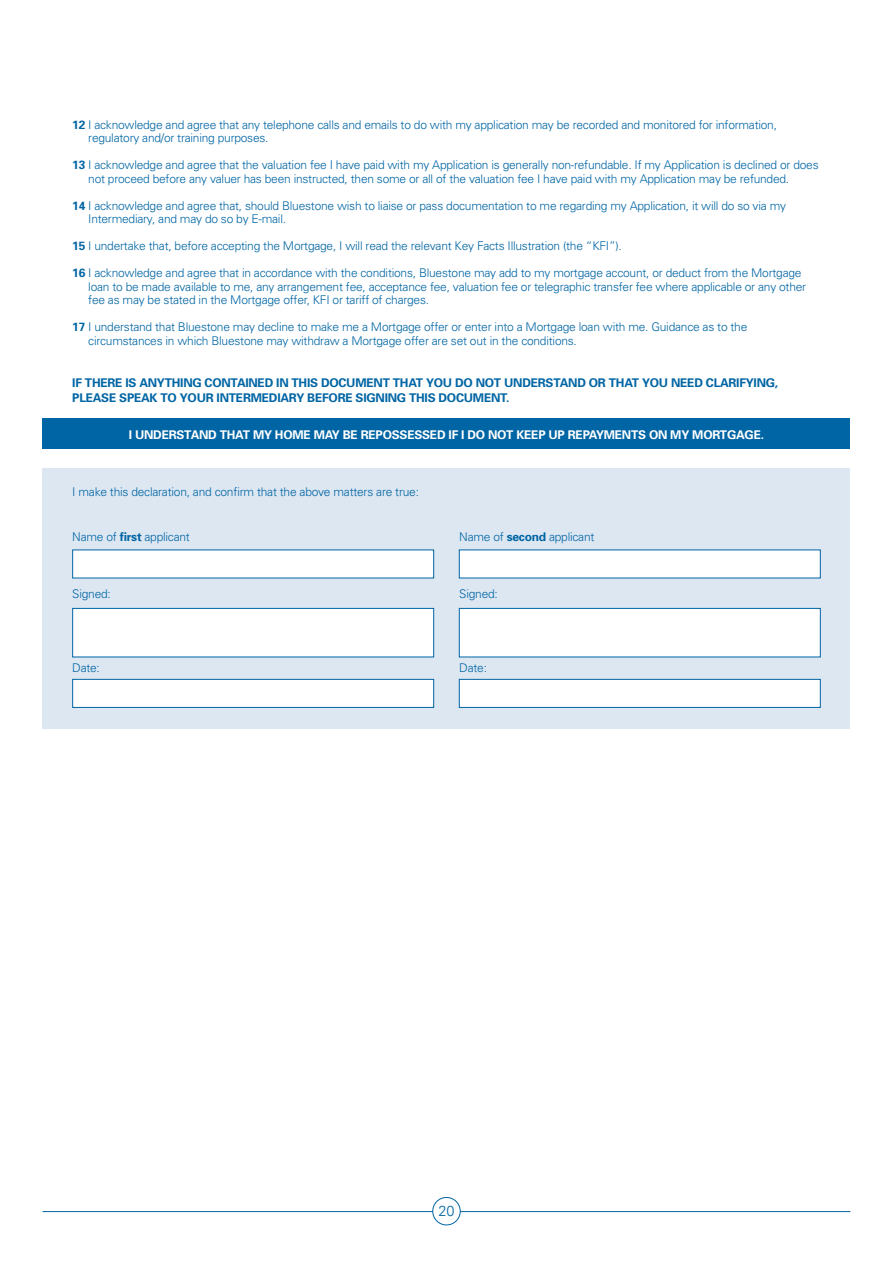
<style>
.page{position:relative;width:893px;height:1263px;background:#fff}
.page>*{position:absolute;margin:0;border:0;box-sizing:border-box;transform-origin:0 0}
.t1{font:300 14.55px "Univers";color:#0065a4}
.t2{font:300 12px/13.5px "Univers";letter-spacing:-.02em;color:#0065a4}
.t3{font:700 12px/15px "Univers";letter-spacing:-.02em;color:#0065a4}
.t4{font:700 12px "Univers";letter-spacing:-.02em;color:#fff}
.s1{font-weight:700}
</style>
<div class="page">
<hr style="left:43px;top:1211px;width:807px;height:1px;background:#0065a4">
<div style="left:433px;top:1197px;width:27px;height:28px;background:#fff;border-radius:50%"></div>
<div style="left:432px;top:1197px;width:28px;height:28px;border:1px solid #0065a4;border-radius:50%"></div>
<div style="left:43px;top:468px;width:807px;height:260px;background:#dde7f2"></div>
<div style="left:43px;top:419px;width:807px;height:30px;background:#0065a4"></div>
<div style="left:72px;top:549px;width:362px;height:29px;background:#fff"></div>
<div style="left:459px;top:549px;width:362px;height:29px;background:#fff"></div>
<div style="left:72px;top:679px;width:362px;height:29px;background:#fff;border:1px solid #0065a4"></div>
<div style="left:459px;top:679px;width:362px;height:29px;background:#fff;border:1px solid #0065a4"></div>
<div style="left:72px;top:608px;width:362px;height:49px;background:#fff;border:1px solid #0065a4"></div>
<div style="left:459px;top:608px;width:362px;height:49px;background:#fff;border:1px solid #0065a4"></div>
<p class="t2" style="left:88px;top:118px;width:690px;text-indent:-16px"><span class="s1">12</span> I acknowledge and agree that any telephone calls and emails to do with my application may be recorded and monitored for information, regulatory and/or training purposes.</p>
<p class="t2" style="left:88px;top:158px;width:732px;text-indent:-16px"><span class="s1">13</span> I acknowledge and agree that the valuation fee I have paid with my Application is generally non-refundable. If my Application is declined or does not proceed before any valuer has been instructed, then some or all of the valuation fee I have paid with my Application may be refunded.</p>
<p class="t2" style="left:88px;top:199px;width:699px;text-indent:-16px"><span class="s1">14</span> I acknowledge and agree that, should Bluestone wish to liaise or pass documentation to me regarding my Application, it will do so via my<br>Intermediary, and may do so by E-mail.</p>
<p class="t2" style="left:72px;top:239px;width:551px"><span class="s1">15</span> I undertake that, before accepting the Mortgage, I will read the relevant Key Facts Illustration (the “KFI”).</p>
<p class="t2" style="left:88px;top:266px;width:719px;text-indent:-16px"><span class="s1">16</span> I acknowledge and agree that in accordance with the conditions, Bluestone may add to my mortgage account, or deduct from the Mortgage loan to be made available to me, any arrangement fee, acceptance fee, valuation fee or telegraphic transfer fee where applicable or any other fee as may be stated in the Mortgage offer, KFI or tariff of charges.</p>
<p class="t2" style="left:88px;top:320px;width:661px;text-indent:-16px"><span class="s1">17</span> I understand that Bluestone may decline to make me a Mortgage offer or enter into a Mortgage loan with me. Guidance as to the circumstances in which Bluestone may withdraw a Mortgage offer are set out in the conditions.</p>
<p class="t3" style="left:72px;top:375px;width:707px">IF THERE IS ANYTHING CONTAINED IN THIS DOCUMENT THAT YOU DO NOT UNDERSTAND OR THAT YOU NEED CLARIFYING,<br>PLEASE SPEAK TO YOUR INTERMEDIARY BEFORE SIGNING THIS DOCUMENT.</p>
<p class="t4" style="left:129px;top:427px;width:637px">I UNDERSTAND THAT MY HOME MAY BE REPOSSESSED IF I DO NOT KEEP UP REPAYMENTS ON MY MORTGAGE.</p>
<p class="t2" style="left:72px;top:485px;width:348px">I make this declaration, and confirm that the above matters are true:</p>
<p class="t2" style="left:72px;top:530px;width:119px">Name of <span class="s1">first</span> applicant</p>
<p class="t2" style="left:459px;top:530px;width:137px">Name of <span class="s1">second</span> applicant</p>
<p class="t2" style="left:72px;top:587px;width:40px">Signed:</p>
<p class="t2" style="left:459px;top:587px;width:40px">Signed:</p>
<p class="t2" style="left:72px;top:661px;width:29px">Date:</p>
<p class="t2" style="left:459px;top:661px;width:29px">Date:</p>
<p class="t1" style="left:439px;top:1202px;width:17px">20</p>
</div>
